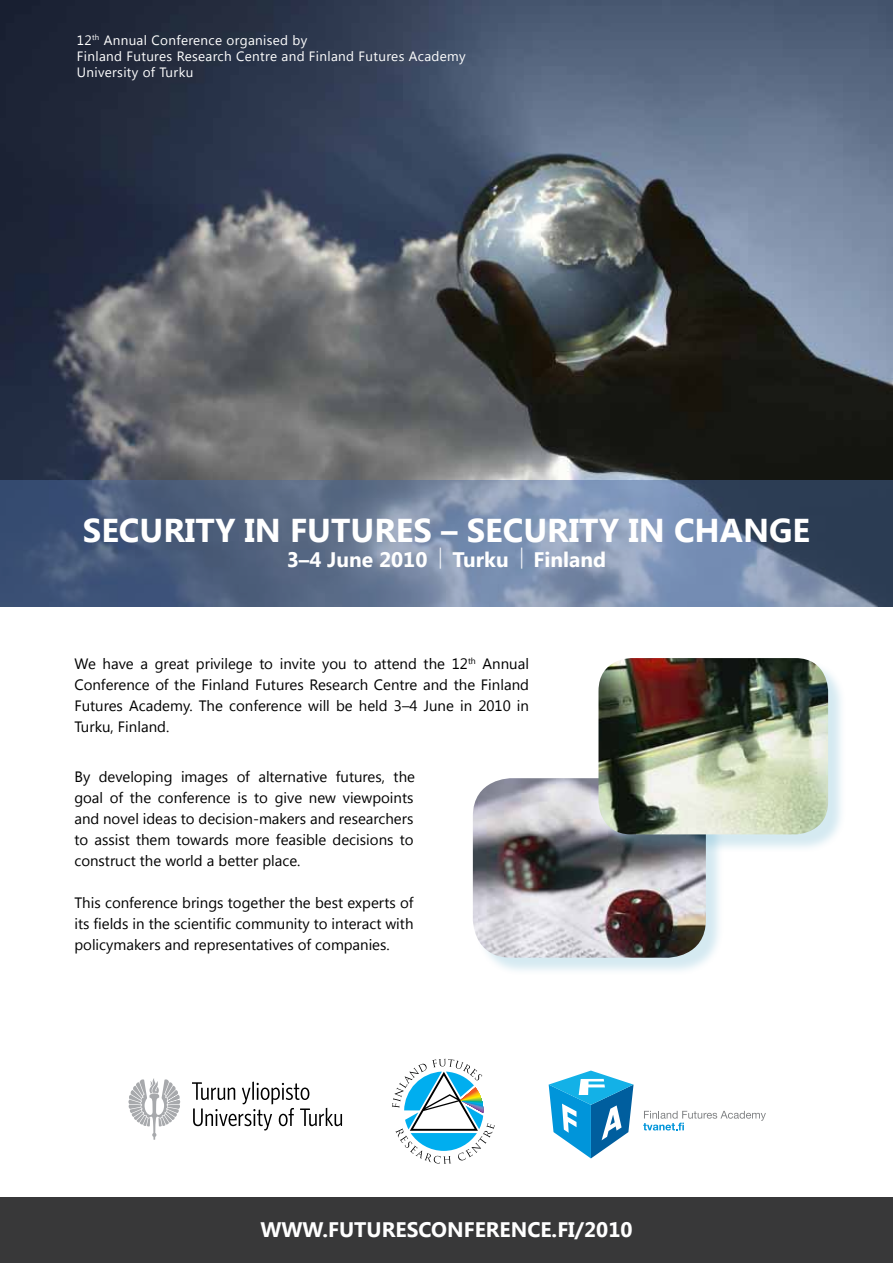
<style>
.page{position:relative;width:893px;height:1263px;background:#fff}
.page>*{position:absolute;margin:0;border:0;box-sizing:border-box;transform-origin:0 0}
.t1{font:700 33px "Segoe UI";color:#fff}
.t2{font:700 21px "Segoe UI";color:#fff}
.t3{font:15px/21px "Segoe UI";color:#000;text-align:justify}
.t4{font:13.5px/16.2px "Segoe UI";letter-spacing:.025em;color:#fff}
</style>
<div class="page">
<div style="left:0;top:1197px;width:893px;height:66px;background:#383839"></div>
<img style="left:0;top:0;width:893px;height:481px">
<svg style="left:392px;top:1059px;width:103px;height:105px"></svg>
<svg style="left:0;top:481px;width:893px;height:126px;background:#5f728f"></svg>
<svg style="left:192px;top:1081px;width:150px;height:49px"></svg>
<svg style="left:128px;top:1078px;width:52px;height:62px"></svg>
<svg style="left:549px;top:1070px;width:84px;height:88px"></svg>
<svg style="left:643px;top:1111px;width:123px;height:19px"></svg>
<div style="left:475px;top:780px;width:250px;height:196px;background:#56a9c9;opacity:.25"></div>
<img style="left:473px;top:778px;width:233px;height:180px">
<div style="left:601px;top:660px;width:246px;height:193px;background:#56a9c9;opacity:.25"></div>
<img style="left:598px;top:658px;width:230px;height:176px">
<svg style="left:440px;top:548px;width:1px;height:21px"></svg>
<svg style="left:521px;top:548px;width:1px;height:21px"></svg>
<p class="t4" style="left:77px;top:31px;width:390px">12<sup>th</sup> Annual Conference organised by<br>Finland Futures Research Centre and Finland Futures Academy<br>University of Turku</p>
<h1 class="t1" style="left:83px;top:507px;width:729px">SECURITY IN FUTURES – SECURITY IN CHANGE</h1>
<h2 class="t2" style="left:287px;top:545px;width:321px">3–4 June 2010 Turku Finland</h2>
<p class="t3" style="left:74px;top:652px;width:456px">We have a great privilege to invite you to attend the 12<sup>th</sup> Annual Conference of the Finland Futures Research Centre and the Finland Futures Academy. The conference will be held 3–4 June in 2010 in Turku, Finland.</p>
<p class="t3" style="left:74px;top:765px;width:342px">By developing images of alternative futures, the goal of the conference is to give new viewpoints and novel ideas to decision-makers and researchers to assist them towards more feasible decisions to construct the world a better place.</p>
<p class="t3" style="left:74px;top:891px;width:341px">This conference brings together the best experts of its fields in the scientific community to interact with policymakers and representatives of companies.</p>
<h2 class="t2" style="left:260px;top:1214px;width:374px">WWW.FUTURESCONFERENCE.FI/2010</h2>
</div>
